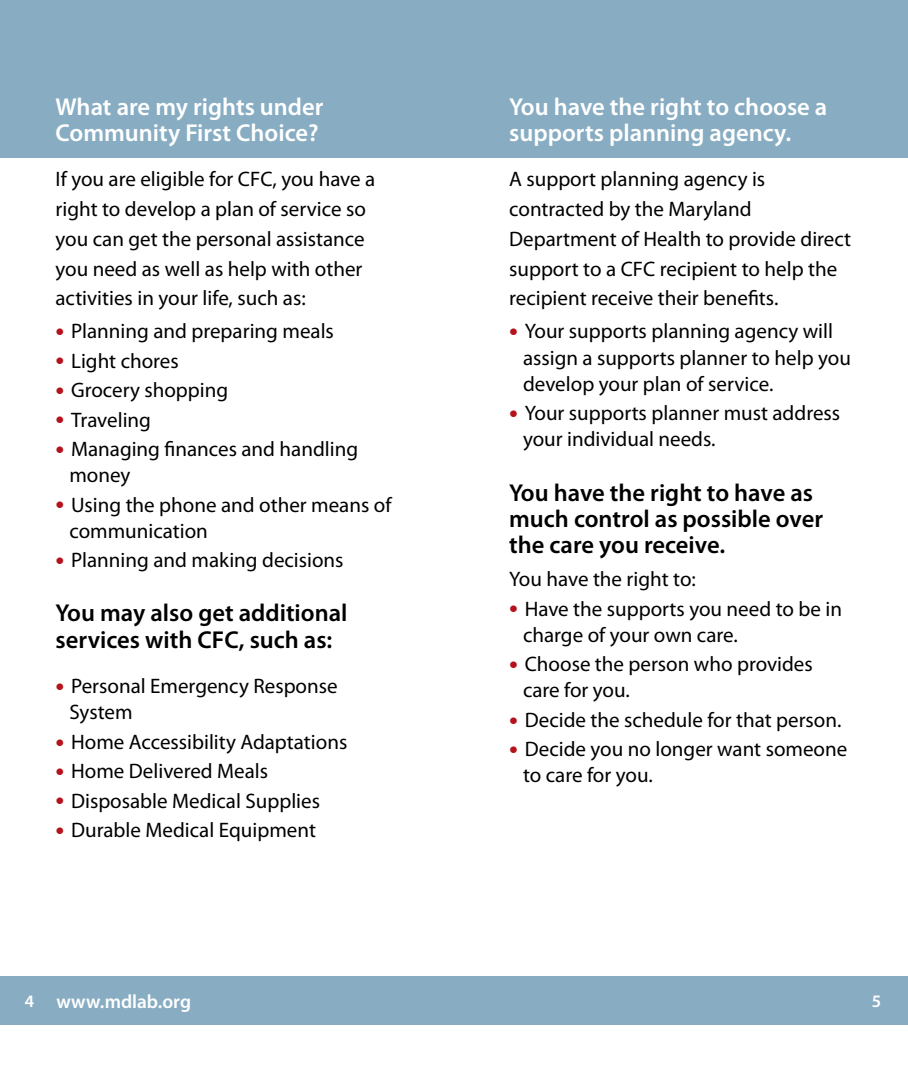
<style>
.page{position:relative;width:908px;height:1071px;background:#fff}
.page>*{position:absolute;margin:0;border:0;box-sizing:border-box;transform-origin:0 0}
.t1{font:600 24.5px/26.2px "Myriad Pro";color:#000}
.t2{font:600 24.5px/26.2px "Myriad Pro";color:#fff}
.t3{font:21px/26.2px "Myriad Pro";color:#000}
.t4{font:600 19.25px "Myriad Pro";color:#fff}
.t5{font:600 17.5px "Myriad Pro";color:#fff}
.s1{font-size:31.5px;color:#b5121b}
.s2{font-size:17.5px}
</style>
<div class="page">
<div style="left:0;top:976px;width:907px;height:49px;background:#88adc3"></div>
<div style="left:0;top:0;width:907px;height:158px;background:#88adc3"></div>
<p class="t2" style="left:55px;top:93px;width:269px">What are my rights under<br>Community First Choice?</p>
<p class="t3" style="left:55px;top:164px;width:321px;line-height:29.8px">If you are eligible for CFC, you have a right to develop a plan of service so you can get the personal assistance you need as well as help with other activities in your life, such as:</p>
<p class="t3" style="left:55px;top:318px;width:280px"><span class="s1">•</span> Planning and preparing meals</p>
<p class="t3" style="left:55px;top:347px;width:125px"><span class="s1">•</span> Light chores</p>
<p class="t3" style="left:55px;top:377px;width:174px"><span class="s1">•</span> Grocery shopping</p>
<p class="t3" style="left:55px;top:406px;width:97px"><span class="s1">•</span> Traveling</p>
<p class="t3" style="left:69px;top:435px;width:290px;text-indent:-14px"><span class="s1">•</span> Managing finances and handling money</p>
<p class="t3" style="left:69px;top:491px;width:323px;text-indent:-14px"><span class="s1">•</span> Using the phone and other means of communication</p>
<p class="t3" style="left:55px;top:547px;width:289px"><span class="s1">•</span> Planning and making decisions</p>
<p class="t1" style="left:55px;top:600px;width:293px">You may also get additional services with CFC, such as:</p>
<p class="t3" style="left:69px;top:673px;width:270px;text-indent:-14px"><span class="s1">•</span> Personal Emergency Response<br>System</p>
<p class="t3" style="left:55px;top:728px;width:293px"><span class="s1">•</span> Home Accessibility Adaptations</p>
<p class="t3" style="left:55px;top:758px;width:214px"><span class="s1">•</span> Home Delivered Meals</p>
<p class="t3" style="left:55px;top:787px;width:266px"><span class="s1">•</span> Disposable Medical Supplies</p>
<p class="t3" style="left:55px;top:817px;width:262px"><span class="s1">•</span> Durable Medical Equipment</p>
<p class="t2" style="left:509px;top:93px;width:319px">You have the right to choose a supports planning agency.</p>
<p class="t3" style="left:509px;top:164px;width:343px;line-height:29.8px">A support planning agency is contracted by the Maryland Department of Health to provide direct support to a CFC recipient to help the recipient receive their benefits.</p>
<p class="t3" style="left:523px;top:318px;width:329px;text-indent:-14px"><span class="s1">•</span> Your supports planning agency will assign a supports planner to help you develop your plan of service.</p>
<p class="t3" style="left:523px;top:400px;width:318px;text-indent:-14px"><span class="s1">•</span> Your supports planner must address your individual needs.</p>
<p class="t1" style="left:509px;top:479px;width:315px">You have the right to have as much control as possible over the care you receive.</p>
<p class="t3" style="left:509px;top:566px;width:188px">You have the right to:</p>
<p class="t3" style="left:523px;top:595px;width:320px;text-indent:-14px"><span class="s1">•</span> Have the supports you need to be in charge of your own care.</p>
<p class="t3" style="left:523px;top:651px;width:291px;text-indent:-14px"><span class="s1">•</span> Choose the person who provides care for you.</p>
<p class="t3" style="left:509px;top:706px;width:334px"><span class="s1">•</span> Decide the schedule for that person.</p>
<p class="t3" style="left:523px;top:736px;width:326px;text-indent:-14px"><span class="s1">•</span> Decide you no longer want someone to care for you.</p>
<p class="t4" style="left:25px;top:989px;width:168px"><span class="s2">4</span> www.mdlab.org</p>
<p class="t5" style="left:871px;top:990px;width:11px">5</p>
</div>
